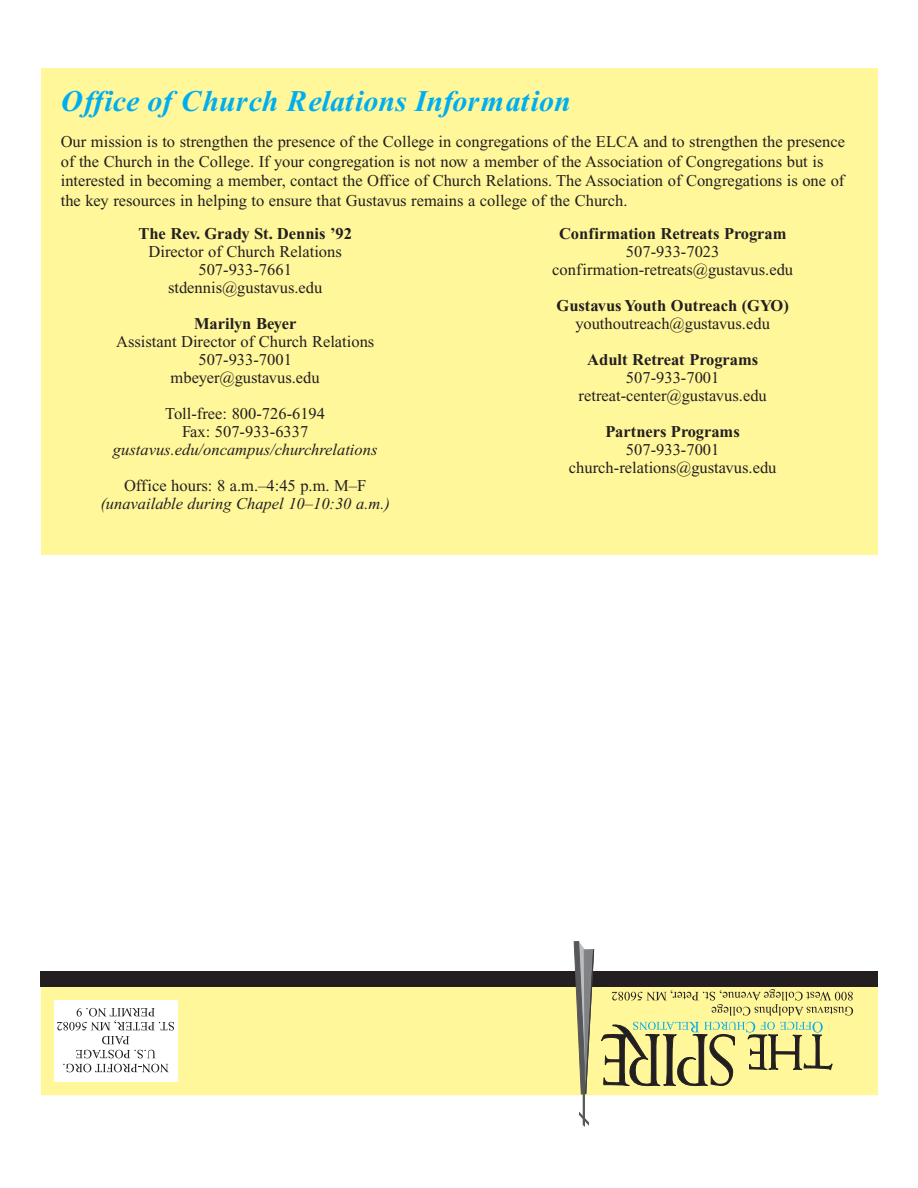
<style>
.page{position:relative;width:918px;height:1188px;background:#fff}
.page>*{position:absolute;margin:0;border:0;box-sizing:border-box;transform-origin:0 0}
.t1{font:italic 700 30px "Times New Roman";color:#00aeef}
.t2{font:16.5px/18px "Times New Roman";color:#231f20;text-align:center}
.t3{font:italic 16.5px/18px "Times New Roman";color:#231f20;text-align:center}
.t4{font:700 16.5px/18px "Times New Roman";color:#231f20;text-align:center}
.s1{font-weight:700}
.s2{font-style:italic}
.s3{font-style:normal}
.s4{font-weight:400}
</style>
<div class="page">
<div style="left:41px;top:987px;width:837px;height:108px;background:#fff79a"></div>
<div style="left:41px;top:971px;width:837px;height:16px;background:#231f20"></div>
<hr style="left:583px;top:1093px;width:2px;height:35px;background:#57585a">
<svg style="left:579px;top:1107px;width:10px;height:21px"></svg>
<svg style="left:574px;top:941px;width:279px;height:154px"></svg>
<div style="left:55px;top:1000px;width:123px;height:82px;background:#fff"></div>
<svg style="left:63px;top:1064px;width:106px;height:8px"></svg>
<svg style="left:76px;top:1050px;width:79px;height:8px"></svg>
<svg style="left:102px;top:1036px;width:27px;height:8px"></svg>
<svg style="left:57px;top:1008px;width:117px;height:22px"></svg>
<div style="left:41px;top:68px;width:837px;height:487px;background:#fff79a"></div>
<p class="t1" style="left:61px;top:91px;width:512px">Office of Church Relations Information</p>
<p class="t2" style="left:61px;top:133px;width:786px;line-height:19.8px;text-align:left">Our mission is to strengthen the presence of the College in congregations of the ELCA and to strengthen the presence of the Church in the College. If your congregation is not now a member of the Association of Congregations but is interested in becoming a member, contact the Office of Church Relations. The Association of Congregations is one of the key resources in helping to ensure that Gustavus remains a college of the Church.</p>
<p class="t2" style="left:138px;top:226px;width:215px"><span class="s1">The Rev. Grady St. Dennis ’92<br></span>Director of Church Relations<br>507-933-7661 stdennis@gustavus.edu</p>
<p class="t2" style="left:116px;top:316px;width:260px"><span class="s1">Marilyn Beyer<br></span>Assistant Director of Church Relations<br>507-933-7001<br>mbeyer@gustavus.edu</p>
<p class="t2" style="left:113px;top:406px;width:266px">Toll-free: 800-726-6194<br>Fax: 507-933-6337 <span class="s2">gustavus.edu/oncampus/churchrelations</span></p>
<p class="t3" style="left:100px;top:478px;width:291px"><span class="s3">Office hours: 8 a.m.–4:45 p.m. M–F </span>(unavailable during Chapel 10–10:30 a.m.)</p>
<p class="t2" style="left:552px;top:226px;width:242px"><span class="s1">Confirmation Retreats Program<br></span>507-933-7023 confirmation-retreats@gustavus.edu</p>
<p class="t4" style="left:557px;top:298px;width:234px">Gustavus Youth Outreach (GYO) <span class="s4">youthoutreach@gustavus.edu</span></p>
<p class="t2" style="left:579px;top:352px;width:190px"><span class="s1">Adult Retreat Programs<br></span>507-933-7001 retreat-center@gustavus.edu</p>
<p class="t2" style="left:569px;top:424px;width:209px"><span class="s1">Partners Programs<br></span>507-933-7001 church-relations@gustavus.edu</p>
</div>
